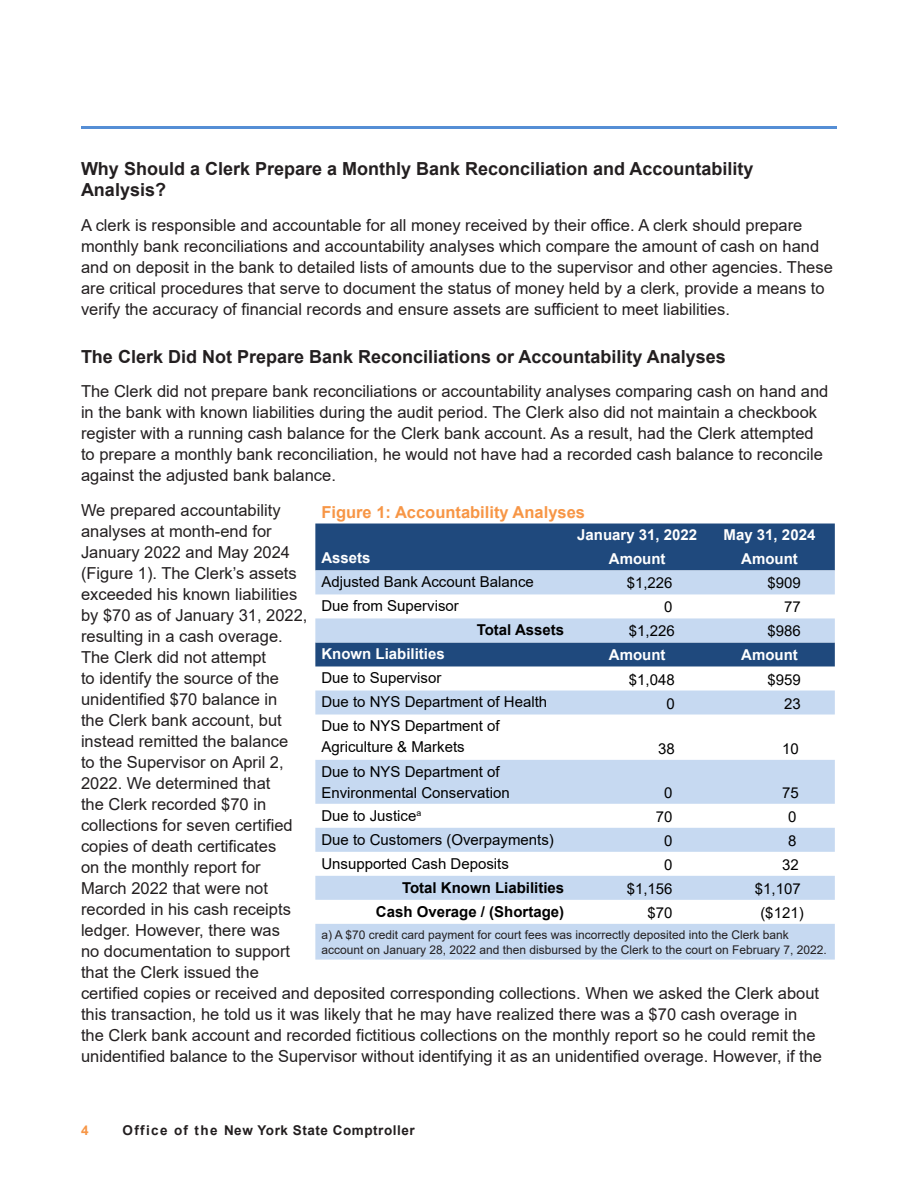
<style>
.page{position:relative;width:918px;height:1188px;background:#fff}
.page>*{position:absolute;margin:0;border:0;box-sizing:border-box;transform-origin:0 0}
.Small_Subhead{font:700 18px/21px "Arial";color:#231f20}
.Body_Text{font:16.5px/21px "Arial";color:#231f20}
._7_Figures{font:700 16.5px "Arial";color:#f79646}
._7_Figures-2{font:15px/21px "Arial";color:#000}
._7_Figures-3{font:700 15px "Arial";color:#fff}
._7_Figures-4{font:700 15px "Arial";color:#000}
.t1{font:700 13.5px "Arial";letter-spacing:.04em;color:#231f20}
.t2{font:700 13.5px "Arial";color:#f79646}
.Footnotes{font:12px/15px "Arial";color:#231f20}
</style>
<div class="page">
<hr style="left:81px;top:126px;width:756px;height:3px;background:#558ed5">
<div style="left:315px;top:524px;width:520px;height:46px;background:#1f497d"></div>
<svg style="left:315px;top:570px;width:520px;height:390px;fill:#c6d9f1"></svg>
<p class="Small_Subhead" style="left:81px;top:158px;width:674px">Why Should a Clerk Prepare a Monthly Bank Reconciliation and Accountability<br>Analysis?</p>
<p class="Body_Text" style="left:81px;top:214px;width:753px">A clerk is responsible and accountable for all money received by their office. A clerk should prepare monthly bank reconciliations and accountability analyses which compare the amount of cash on hand and on deposit in the bank to detailed lists of amounts due to the supervisor and other agencies. These are critical procedures that serve to document the status of money held by a clerk, provide a means to verify the accuracy of financial records and ensure assets are sufficient to meet liabilities.</p>
<p class="Small_Subhead" style="left:81px;top:346px;width:646px">The Clerk Did Not Prepare Bank Reconciliations or Accountability Analyses</p>
<p class="Body_Text" style="left:81px;top:381px;width:749px">The Clerk did not prepare bank reconciliations or accountability analyses comparing cash on hand and in the bank with known liabilities during the audit period. The Clerk also did not maintain a checkbook register with a running cash balance for the Clerk bank account. As a result, had the Clerk attempted to prepare a monthly bank reconciliation, he would not have had a recorded cash balance to reconcile against the adjusted bank balance.</p>
<p class="Body_Text" style="left:81px;top:499px;width:743px">We prepared accountability<br>analyses at month-end for<br>January 2022 and May 2024<br>(Figure 1). The Clerk’s assets<br>exceeded his known liabilities<br>by $70 as of January 31, 2022,<br>resulting in a cash overage.<br>The Clerk did not attempt<br>to identify the source of the<br>unidentified $70 balance in<br>the Clerk bank account, but<br>instead remitted the balance<br>to the Supervisor on April 2,<br>2022. We determined that<br>the Clerk recorded $70 in<br>collections for seven certified<br>copies of death certificates<br>on the monthly report for<br>March 2022 that were not<br>recorded in his cash receipts<br>ledger. However, there was<br>no documentation to support<br>that the Clerk issued the<br>certified copies or received and deposited corresponding collections. When we asked the Clerk about this transaction, he told us it was likely that he may have realized there was a $70 cash overage in the Clerk bank account and recorded fictitious collections on the monthly report so he could remit the unidentified balance to the Supervisor without identifying it as an unidentified overage. However, if the</p>
<p class="_7_Figures" style="left:321px;top:500px;width:265px">Figure 1: Accountability Analyses</p>
<p class="_7_Figures-3" style="left:577px;top:525px;width:122px">January 31, 2022</p>
<p class="_7_Figures-3" style="left:724px;top:525px;width:93px">May 31, 2024</p>
<p class="_7_Figures-3" style="left:321px;top:548px;width:51px">Assets</p>
<p class="_7_Figures-3" style="left:609px;top:549px;width:58px">Amount</p>
<p class="_7_Figures-3" style="left:741px;top:549px;width:58px">Amount</p>
<p class="_7_Figures-2" style="left:321px;top:572px;width:214px">Adjusted Bank Account Balance</p>
<p class="_7_Figures-2" style="left:627px;top:573px;width:47px">$1,226</p>
<p class="_7_Figures-2" style="left:767px;top:573px;width:35px">$909</p>
<p class="_7_Figures-2" style="left:321px;top:596px;width:139px">Due from Supervisor</p>
<p class="_7_Figures-2" style="left:664px;top:597px;width:10px">0</p>
<p class="_7_Figures-2" style="left:784px;top:597px;width:18px">77</p>
<p class="_7_Figures-4" style="left:477px;top:620px;width:89px">Total Assets</p>
<p class="_7_Figures-2" style="left:629px;top:621px;width:47px">$1,226</p>
<p class="_7_Figures-2" style="left:767px;top:621px;width:35px">$986</p>
<p class="_7_Figures-3" style="left:321px;top:644px;width:125px">Known Liabilities</p>
<p class="_7_Figures-3" style="left:609px;top:645px;width:58px">Amount</p>
<p class="_7_Figures-3" style="left:741px;top:645px;width:58px">Amount</p>
<p class="_7_Figures-2" style="left:321px;top:668px;width:122px">Due to Supervisor</p>
<p class="_7_Figures-2" style="left:629px;top:669px;width:47px">$1,048</p>
<p class="_7_Figures-2" style="left:767px;top:669px;width:35px">$959</p>
<p class="_7_Figures-2" style="left:321px;top:692px;width:227px">Due to NYS Department of Health</p>
<p class="_7_Figures-2" style="left:666px;top:693px;width:10px">0</p>
<p class="_7_Figures-2" style="left:784px;top:693px;width:18px">23</p>
<p class="_7_Figures-2" style="left:321px;top:716px;width:180px">Due to NYS Department of<br>Agriculture &amp; Markets</p>
<p class="_7_Figures-2" style="left:658px;top:738px;width:18px">38</p>
<p class="_7_Figures-2" style="left:782px;top:738px;width:18px">10</p>
<p class="_7_Figures-2" style="left:321px;top:761px;width:190px">Due to NYS Department of<br>Environmental Conservation</p>
<p class="_7_Figures-2" style="left:664px;top:782px;width:10px">0</p>
<p class="_7_Figures-2" style="left:782px;top:782px;width:18px">75</p>
<p class="_7_Figures-2" style="left:321px;top:805px;width:101px">Due to Justice<sup>a</sup></p>
<p class="_7_Figures-2" style="left:656px;top:806px;width:18px">70</p>
<p class="_7_Figures-2" style="left:788px;top:806px;width:10px">0</p>
<p class="_7_Figures-2" style="left:321px;top:829px;width:234px">Due to Customers (Overpayments)</p>
<p class="_7_Figures-2" style="left:664px;top:830px;width:10px">0</p>
<p class="_7_Figures-2" style="left:788px;top:830px;width:10px">8</p>
<p class="_7_Figures-2" style="left:321px;top:853px;width:189px">Unsupported Cash Deposits</p>
<p class="_7_Figures-2" style="left:664px;top:854px;width:10px">0</p>
<p class="_7_Figures-2" style="left:782px;top:854px;width:18px">32</p>
<p class="_7_Figures-4" style="left:402px;top:877px;width:164px">Total Known Liabilities</p>
<p class="_7_Figures-2" style="left:627px;top:878px;width:47px">$1,156</p>
<p class="_7_Figures-2" style="left:755px;top:878px;width:47px">$1,107</p>
<p class="_7_Figures-4" style="left:376px;top:901px;width:190px">Cash Overage / (Shortage)</p>
<p class="_7_Figures-2" style="left:648px;top:902px;width:27px">$70</p>
<p class="_7_Figures-2" style="left:760px;top:902px;width:45px">($121)</p>
<p class="Footnotes" style="left:321px;top:927px;width:505px">a) A $70 credit card payment for court fees was incorrectly deposited into the Clerk bank account on January 28, 2022 and then disbursed by the Clerk to the court on February 7, 2022.</p>
<p class="t2" style="left:81px;top:1121px;width:9px">4</p>
<p class="t1" style="left:123px;top:1121px;width:294px">Office of the New York State Comptroller</p>
</div>
